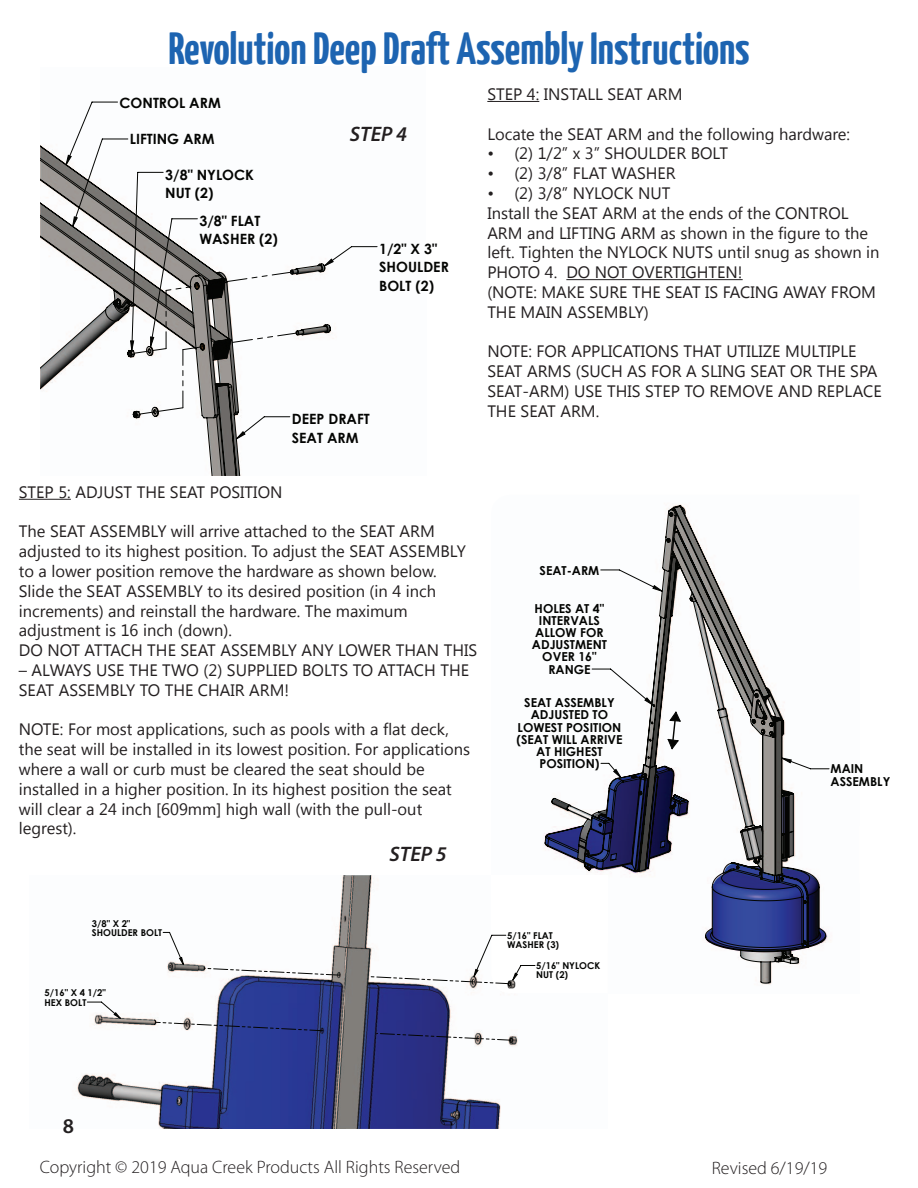
<style>
.page{position:relative;width:918px;height:1188px;background:#fff}
.page>*{position:absolute;margin:0;border:0;box-sizing:border-box;transform-origin:0 0}
.t1{font:700 45px "Yanone Kaffeesatz";color:#1d64b1}
.t2{font:italic 600 21px "Myriad Pro";color:#231f20}
.t3{font:600 21px "Myriad Pro";color:#231f20}
.t4{font:300 18px "Myriad Pro";color:#231f20}
.t5{font:16.5px/19.8px "Segoe UI";color:#231f20}
.t6{font:700 14.25px/18.1px "Century Gothic";color:#040503}
.t7{font:700 12.3px/12.1px "Century Gothic";color:#040503;text-align:center}
.t8{font:700 9.45px/9.3px "Century Gothic";color:#040503}
</style>
<div class="page">
<svg style="left:41px;top:101px;width:337px;height:374px"></svg>
<svg style="left:231px;top:330px;width:68px;height:13px"></svg>
<svg style="left:226px;top:269px;width:68px;height:13px"></svg>
<svg style="left:128px;top:285px;width:77px;height:133px"></svg>
<hr style="left:487px;top:101px;width:52px;height:1px;background:#231f20">
<hr style="left:566px;top:279px;width:177px;height:1px;background:#231f20">
<hr style="left:19px;top:499px;width:52px;height:1px;background:#231f20">
<svg style="left:544px;top:505px;width:282px;height:479px"></svg>
<img style="left:77px;top:875px;width:440px;height:254px">
<img style="left:491px;top:875px;width:117px;height:109px">
<svg style="left:87px;top:932px;width:448px;height:111px"></svg>
<h1 class="t1" style="left:168px;top:21px;width:583px">Revolution Deep Draft Assembly Instructions</h1>
<p class="t5" style="left:487px;top:84px;width:197px">STEP 4: INSTALL SEAT ARM</p>
<p class="t5" style="left:487px;top:123px;width:364px">Locate the SEAT ARM and the following hardware:</p>
<p class="t5" style="left:487px;top:143px;width:242px">• (2) 1/2” x 3” SHOULDER BOLT</p>
<p class="t5" style="left:487px;top:163px;width:190px">• (2) 3/8” FLAT WASHER</p>
<p class="t5" style="left:487px;top:183px;width:394px">• (2) 3/8” NYLOCK NUT<br>Install the SEAT ARM at the ends of the CONTROL ARM and LIFTING ARM as shown in the figure to the left. Tighten the NYLOCK NUTS until snug as shown in PHOTO 4. DO NOT OVERTIGHTEN!<br>(NOTE: MAKE SURE THE SEAT IS FACING AWAY FROM THE MAIN ASSEMBLY)</p>
<p class="t5" style="left:487px;top:341px;width:396px">NOTE: FOR APPLICATIONS THAT UTILIZE MULTIPLE SEAT ARMS (SUCH AS FOR A SLING SEAT OR THE SPA SEAT-ARM) USE THIS STEP TO REMOVE AND REPLACE THE SEAT ARM.</p>
<p class="t6" style="left:120px;top:93px;width:103px">CONTROL ARM</p>
<p class="t6" style="left:130px;top:130px;width:86px">LIFTING ARM</p>
<p class="t6" style="left:165px;top:165px;width:90px">3/8" NYLOCK<br>NUT (2)</p>
<p class="t6" style="left:199px;top:211px;width:80px">3/8" FLAT<br>WASHER (2)</p>
<p class="t2" style="left:350px;top:120px;width:59px">STEP 4</p>
<p class="t6" style="left:379px;top:239px;width:71px">1/2" X 3"<br>SHOULDER<br>BOLT (2)</p>
<p class="t6" style="left:292px;top:410px;width:79px">DEEP DRAFT<br>SEAT ARM</p>
<p class="t5" style="left:19px;top:481px;width:265px">STEP 5: ADJUST THE SEAT POSITION</p>
<p class="t5" style="left:19px;top:521px;width:460px">The SEAT ASSEMBLY will arrive attached to the SEAT ARM adjusted to its highest position. To adjust the SEAT ASSEMBLY to a lower position remove the hardware as shown below.<br>Slide the SEAT ASSEMBLY to its desired position (in 4 inch increments) and reinstall the hardware. The maximum adjustment is 16 inch (down).<br>DO NOT ATTACH THE SEAT ASSEMBLY ANY LOWER THAN THIS</p>
<p class="t5" style="left:19px;top:660px;width:452px">– ALWAYS USE THE TWO (2) SUPPLIED BOLTS TO ATTACH THE<br>SEAT ASSEMBLY TO THE CHAIR ARM!</p>
<p class="t5" style="left:19px;top:719px;width:453px">NOTE: For most applications, such as pools with a flat deck, the seat will be installed in its lowest position. For applications where a wall or curb must be cleared the seat should be installed in a higher position. In its highest position the seat will clear a 24 inch [609mm] high wall (with the pull-out legrest).</p>
<p class="t8" style="left:92px;top:918px;width:72px">3/8" X 2"<br>SHOULDER BOLT</p>
<p class="t8" style="left:45px;top:988px;width:63px">5/16" X 4 1/2"<br>HEX BOLT</p>
<p class="t2" style="left:390px;top:841px;width:59px">STEP 5</p>
<p class="t7" style="left:540px;top:564px;width:61px">SEAT-ARM</p>
<p class="t7" style="left:532px;top:602px;width:77px">HOLES AT 4"<br>INTERVALS<br>ALLOW FOR<br>ADJUSTMENT<br>OVER 16"<br>RANGE</p>
<p class="t7" style="left:516px;top:696px;width:108px">SEAT ASSEMBLY<br>ADJUSTED TO<br>LOWEST POSITION (SEAT WILL ARRIVE<br>AT HIGHEST<br>POSITION)</p>
<p class="t8" style="left:507px;top:930px;width:54px">5/16" FLAT<br>WASHER (3)</p>
<p class="t8" style="left:536px;top:961px;width:66px">5/16" NYLOCK<br>NUT (2)</p>
<p class="t3" style="left:63px;top:1113px;width:13px">8</p>
<p class="t7" style="left:831px;top:762px;width:61px;text-align:left">MAIN<br>ASSEMBLY</p>
<p class="t4" style="left:40px;top:1157px;width:422px">Copyright © 2019 Aqua Creek Products All Rights Reserved</p>
<p class="t4" style="left:712px;top:1158px;width:117px">Revised 6/19/19</p>
</div>
